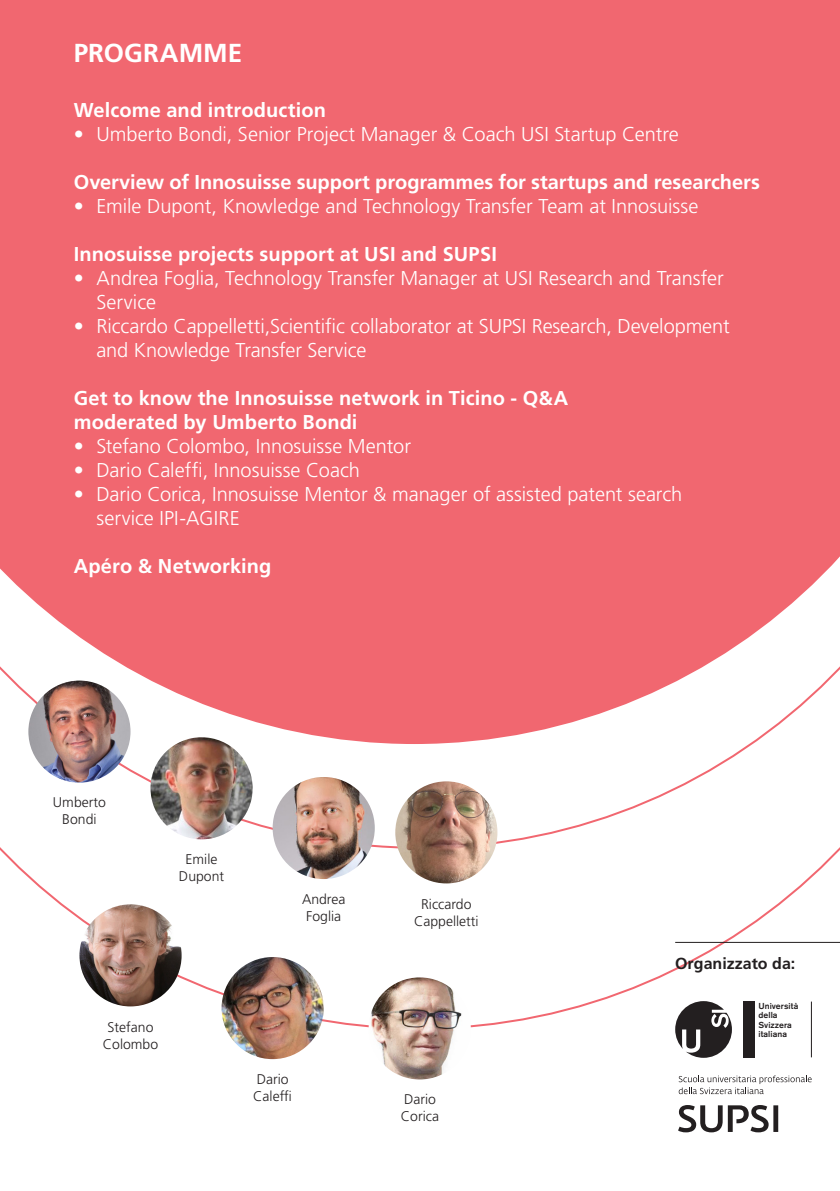
<style>
.page{position:relative;width:840px;height:1191px;background:#fff}
.page>*{position:absolute;margin:0;border:0;box-sizing:border-box;transform-origin:0 0}
.t1{font:700 26px "Frutiger LT Std";color:#fff}
.t2{font:300 20px/24px "Frutiger LT Std";letter-spacing:-.005em;color:#fff}
.t3{font:700 20px "Frutiger LT Std";letter-spacing:.005em;color:#fff}
.t4{font:700 16px "Frutiger LT Std";color:#231f20}
.t5{font:300 14px "Frutiger LT Std";color:#231f20}
.Medium{font:500 8.6px "Akzidenz Grotesk Pro";letter-spacing:.01em;color:#231f20}
</style>
<div class="page">
<svg style="left:0;top:744px;width:839px;height:285px"></svg>
<div style="left:0;top:0;width:839px;height:744px;background:#f16770"></div>
<svg style="left:678px;top:1105px;width:99px;height:27px"></svg>
<svg style="left:678px;top:1075px;width:133px;height:19px"></svg>
<div style="left:742px;top:1001px;width:12px;height:56px;background:#231f20"></div>
<hr style="left:810px;top:1001px;width:1px;height:56px;background:#231f20">
<svg style="left:674px;top:1001px;width:57px;height:56px"></svg>
<img style="left:150px;top:737px;width:102px;height:102px;border-radius:51px">
<img style="left:28px;top:680px;width:102px;height:102px;border-radius:51px">
<img style="left:272px;top:777px;width:102px;height:102px;border-radius:51px">
<img style="left:395px;top:781px;width:102px;height:102px;border-radius:51px">
<img style="left:221px;top:957px;width:102px;height:102px;border-radius:51px">
<img style="left:368px;top:977px;width:102px;height:102px;border-radius:51px">
<img style="left:79px;top:904px;width:102px;height:102px;border-radius:51px">
<hr style="left:674px;top:942px;width:165px;height:1px;background:#231f20">
<p class="t1" style="left:74px;top:38px;width:170px">PROGRAMME</p>
<p class="t3" style="left:74px;top:99px;width:253px">Welcome and introduction</p>
<p class="t2" style="left:74px;top:123px;width:606px">• Umberto Bondi, Senior Project Manager &amp; Coach USI Startup Centre</p>
<p class="t3" style="left:74px;top:171px;width:687px">Overview of Innosuisse support programmes for startups and researchers</p>
<p class="t2" style="left:74px;top:195px;width:625px">• Emile Dupont, Knowledge and Technology Transfer Team at Innosuisse</p>
<p class="t3" style="left:74px;top:243px;width:424px">Innosuisse projects support at USI and SUPSI</p>
<p class="t2" style="left:96px;top:267px;width:628px;text-indent:-23px">• Andrea Foglia, Technology Transfer Manager at USI Research and Transfer<br>Service</p>
<p class="t2" style="left:96px;top:315px;width:634px;text-indent:-23px">• Riccardo Cappelletti,Scientific collaborator at SUPSI Research, Development and Knowledge Transfer Service</p>
<p class="t3" style="left:74px;top:387px;width:495px">Get to know the Innosuisse network in Ticino - Q&amp;A</p>
<p class="t3" style="left:74px;top:411px;width:285px">moderated by Umberto Bondi</p>
<p class="t2" style="left:74px;top:435px;width:338px">• Stefano Colombo, Innosuisse Mentor</p>
<p class="t2" style="left:74px;top:459px;width:287px">• Dario Caleffi, Innosuisse Coach</p>
<p class="t2" style="left:96px;top:483px;width:587px;text-indent:-23px">• Dario Corica, Innosuisse Mentor &amp; manager of assisted patent search service IPI-AGIRE</p>
<p class="t3" style="left:74px;top:555px;width:199px">Apéro &amp; Networking</p>
<p class="t5" style="left:53px;top:794px;width:54px">Umberto</p>
<p class="t5" style="left:62px;top:811px;width:36px">Bondi</p>
<p class="t5" style="left:185px;top:851px;width:33px">Emile</p>
<p class="t5" style="left:179px;top:868px;width:47px">Dupont</p>
<p class="t5" style="left:302px;top:891px;width:45px">Andrea</p>
<p class="t5" style="left:306px;top:907px;width:36px">Foglia</p>
<p class="t5" style="left:421px;top:896px;width:52px">Riccardo</p>
<p class="t5" style="left:414px;top:913px;width:66px">Cappelletti</p>
<p class="t5" style="left:107px;top:1019px;width:47px">Stefano</p>
<p class="t5" style="left:103px;top:1036px;width:57px">Colombo</p>
<p class="t5" style="left:256px;top:1071px;width:33px">Dario</p>
<p class="t5" style="left:253px;top:1087px;width:40px">Caleffi</p>
<p class="t5" style="left:404px;top:1091px;width:33px">Dario</p>
<p class="t5" style="left:400px;top:1108px;width:40px">Corica</p>
<p class="t4" style="left:674px;top:954px;width:122px">Organizzato da:</p>
<p class="Medium" style="left:758px;top:1000px;width:41px">Università</p>
<p class="Medium" style="left:758px;top:1009px;width:21px">della</p>
<p class="Medium" style="left:758px;top:1019px;width:35px">Svizzera</p>
<p class="Medium" style="left:758px;top:1028px;width:30px">italiana</p>
</div>
